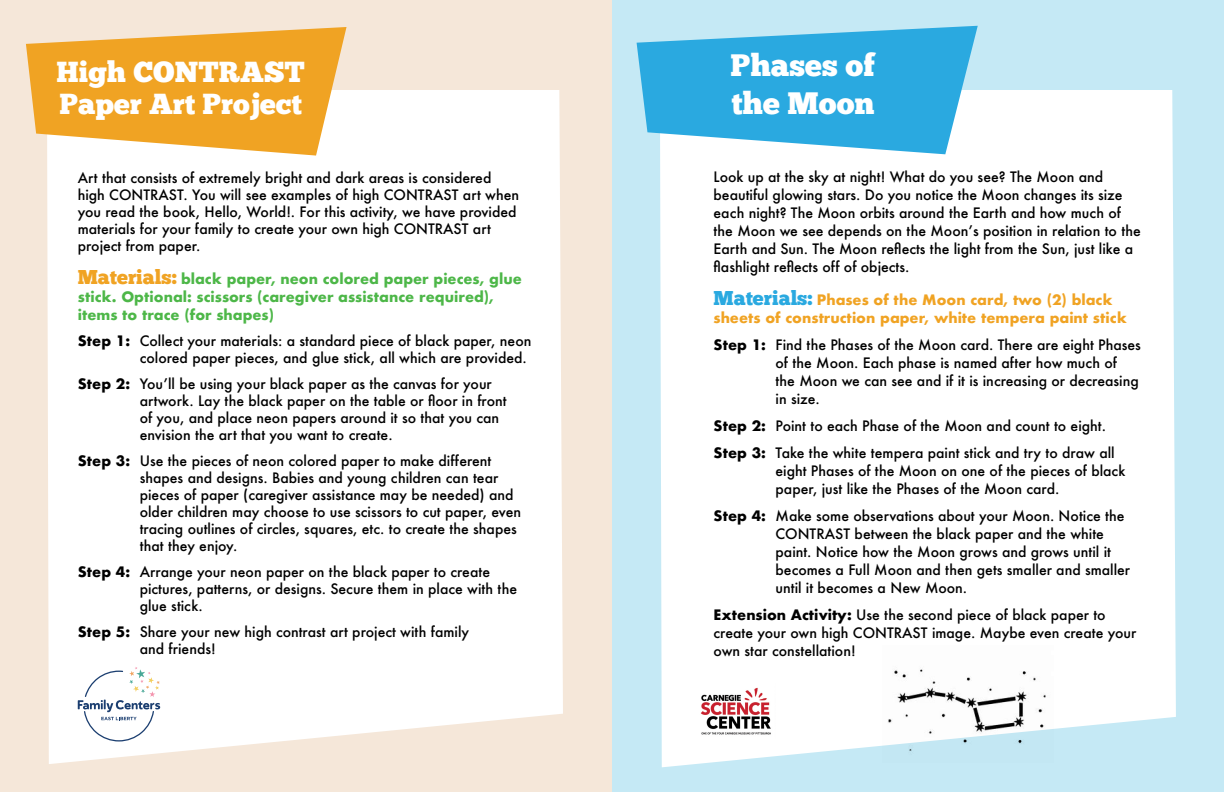
<style>
.page{position:relative;width:1224px;height:792px;background:#fff}
.page>*{position:absolute;margin:0;border:0;box-sizing:border-box;transform-origin:0 0}
.t1{font:31px/37.2px "Chunk Five";color:#fff}
.t2{font:29px/32px "Chunk Five";color:#fff}
.Body{font:500 14px/18px "Futura";color:#000}
.Body-2{font:700 14px/18px "Futura";color:#4db748}
.Body-3{font:700 14px/18px "Futura";color:#f0a323}
.s1{font-family:"Chunk Five";font-weight:400;font-size:20px;color:#f0a323}
.s2{font-weight:700}
.s3{font-family:"Chunk Five";font-weight:400;font-size:20px;color:#2aa9e0}
</style>
<div class="page">
<div style="left:0;top:0;width:612px;height:792px;background:#f5e7d9"></div>
<div style="left:47px;top:90px;width:516px;height:674px;background:#fff"></div>
<svg style="left:26px;top:27px;width:321px;height:129px;background:#f2b34c"></svg>
<div style="left:612px;top:0;width:612px;height:792px;background:#c5e9f5"></div>
<div style="left:660px;top:90px;width:516px;height:677px;background:#fff"></div>
<svg style="left:637px;top:26px;width:341px;height:128px;background:#4eb8e5"></svg>
<img style="left:696px;top:683px;width:80px;height:57px">
<svg style="left:78px;top:667px;width:82px;height:75px;background:#e8ebef"></svg>
<img style="left:883px;top:645px;width:170px;height:118px">
<p class="t2" style="left:57px;top:57px;width:250px">High CONTRAST<br>Paper Art Project</p>
<p class="t1" style="left:731px;top:48px;width:146px">Phases of the Moon</p>
<p class="Body" style="left:78px;top:169px;width:443px;line-height:17px">Art that consists of extremely bright and dark areas is considered high CONTRAST. You will see examples of high CONTRAST art when you read the book, Hello, World!. For this activity, we have provided materials for your family to create your own high CONTRAST art project from paper.</p>
<p class="Body-2" style="left:78px;top:269px;width:446px"><span class="s1">Materials:</span> black paper, neon colored paper pieces, glue stick. Optional: scissors (caregiver assistance required), items to trace (for shapes)</p>
<p class="Body" style="left:140px;top:332px;width:393px;line-height:17px;text-indent:-62px"><span class="s2">Step 1:</span> Collect your materials: a standard piece of black paper, neon colored paper pieces, and glue stick, all which are provided.</p>
<p class="Body" style="left:140px;top:375px;width:368px;line-height:17px;text-indent:-62px"><span class="s2">Step 2:</span> You’ll be using your black paper as the canvas for your artwork. Lay the black paper on the table or floor in front of you, and place neon papers around it so that you can envision the art that you want to create.</p>
<p class="Body" style="left:140px;top:452px;width:383px;line-height:17px;text-indent:-62px"><span class="s2">Step 3:</span> Use the pieces of neon colored paper to make different shapes and designs. Babies and young children can tear pieces of paper (caregiver assistance may be needed) and older children may choose to use scissors to cut paper, even tracing outlines of circles, squares, etc. to create the shapes that they enjoy.</p>
<p class="Body" style="left:140px;top:563px;width:379px;line-height:17px;text-indent:-62px"><span class="s2">Step 4:</span> Arrange your neon paper on the black paper to create pictures, patterns, or designs. Secure them in place with the glue stick.</p>
<p class="Body" style="left:140px;top:623px;width:331px;line-height:17px;text-indent:-62px"><span class="s2">Step 5:</span> Share your new high contrast art project with family and friends!</p>
<p class="Body" style="left:714px;top:168px;width:429px">Look up at the sky at night! What do you see? The Moon and beautiful glowing stars. Do you notice the Moon changes its size each night? The Moon orbits around the Earth and how much of the Moon we see depends on the Moon’s position in relation to the Earth and Sun. The Moon reflects the light from the Sun, just like a flashlight reflects off of objects.</p>
<p class="Body-3" style="left:714px;top:291px;width:415px"><span class="s3">Materials:</span> Phases of the Moon card, two (2) black sheets of construction paper, white tempera paint stick</p>
<p class="Body" style="left:776px;top:336px;width:367px;text-indent:-62px"><span class="s2">Step 1:</span> Find the Phases of the Moon card. There are eight Phases of the Moon. Each phase is named after how much of<br>the Moon we can see and if it is increasing or decreasing in size.</p>
<p class="Body" style="left:714px;top:417px;width:394px"><span class="s2">Step 2:</span> Point to each Phase of the Moon and count to eight.</p>
<p class="Body" style="left:776px;top:444px;width:352px;text-indent:-62px"><span class="s2">Step 3:</span> Take the white tempera paint stick and try to draw all eight Phases of the Moon on one of the pieces of black paper, just like the Phases of the Moon card.</p>
<p class="Body" style="left:776px;top:507px;width:356px;text-indent:-62px"><span class="s2">Step 4:</span> Make some observations about your Moon. Notice the CONTRAST between the black paper and the white paint. Notice how the Moon grows and grows until it becomes a Full Moon and then gets smaller and smaller until it becomes a New Moon.</p>
<p class="Body" style="left:714px;top:606px;width:424px"><span class="s2">Extension Activity:</span> Use the second piece of black paper to create your own high CONTRAST image. Maybe even create your own star constellation!</p>
</div>
